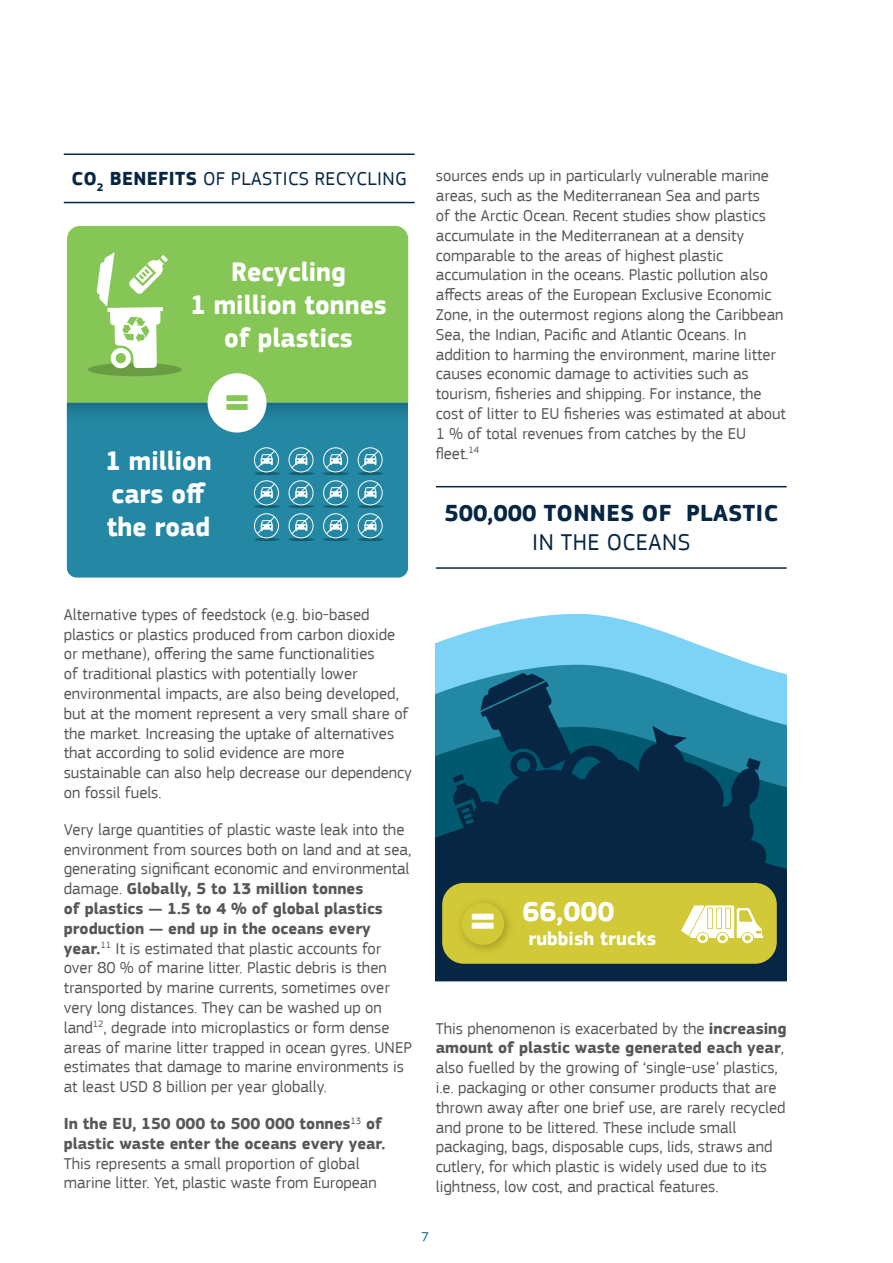
<style>
.page{position:relative;width:893px;height:1263px;background:#fff}
.page>*{position:absolute;margin:0;border:0;box-sizing:border-box;transform-origin:0 0}
.t1{font:700 47.1px "EC Square Sans Pro";color:#86c656}
.t2{font:700 28.5px "EC Square Sans Pro";color:#fff}
.sub_titles_italic{font:700 27.6px/33.2px "EC Square Sans Pro";color:#fff;text-align:center;scale:.96 1}
.Title_1_colonne{font:700 24px/28.8px "EC Square Sans Pro";letter-spacing:.02em;color:#072643;text-align:center}
.Title_1_colonne-2{font:19.5px "EC Square Sans Pro";letter-spacing:.02em;color:#072643}
.t3{font:700 19.5px "EC Square Sans Pro";color:#fff}
.body_text{font:16.5px/19.8px "EC Square Sans Pro";color:#57585a}
.t4{font:13.5px "EC Square Sans Pro";color:#186d86}
.s1{font-weight:700}
.s2{font-weight:400}
.s3{font-size:48px}
</style>
<div class="page">
<hr style="left:64px;top:154px;width:351px;height:1px;background:#072643">
<hr style="left:64px;top:202px;width:351px;height:1px;background:#072643">
<div style="left:67px;top:226px;width:341px;height:177px;background:#86c656"></div>
<svg style="left:67px;top:403px;width:341px;height:175px;background:#2487a3"></svg>
<div style="left:88px;top:363px;width:94px;height:13px;background:#699d43;border-radius:50%"></div>
<svg style="left:97px;top:252px;width:71px;height:116px"></svg>
<div style="left:254px;top:447px;width:25px;height:25px;border:1px solid #fff;border-radius:50%"></div>
<svg style="left:254px;top:450px;width:26px;height:25px"></svg>
<div style="left:289px;top:447px;width:24px;height:25px;border:1px solid #fff;border-radius:50%"></div>
<svg style="left:288px;top:450px;width:26px;height:25px"></svg>
<div style="left:323px;top:447px;width:25px;height:25px;border:1px solid #fff;border-radius:50%"></div>
<svg style="left:323px;top:450px;width:26px;height:25px"></svg>
<div style="left:358px;top:447px;width:25px;height:25px;border:1px solid #fff;border-radius:50%"></div>
<svg style="left:357px;top:450px;width:26px;height:25px"></svg>
<div style="left:254px;top:480px;width:25px;height:25px;border:1px solid #fff;border-radius:50%"></div>
<svg style="left:254px;top:483px;width:26px;height:25px"></svg>
<div style="left:289px;top:480px;width:24px;height:25px;border:1px solid #fff;border-radius:50%"></div>
<svg style="left:288px;top:483px;width:26px;height:25px"></svg>
<div style="left:323px;top:480px;width:25px;height:25px;border:1px solid #fff;border-radius:50%"></div>
<svg style="left:323px;top:483px;width:26px;height:25px"></svg>
<div style="left:358px;top:480px;width:25px;height:25px;border:1px solid #fff;border-radius:50%"></div>
<svg style="left:357px;top:483px;width:26px;height:25px"></svg>
<div style="left:254px;top:513px;width:25px;height:25px;border:1px solid #fff;border-radius:50%"></div>
<svg style="left:254px;top:516px;width:26px;height:25px"></svg>
<div style="left:289px;top:513px;width:24px;height:25px;border:1px solid #fff;border-radius:50%"></div>
<svg style="left:288px;top:516px;width:26px;height:25px"></svg>
<div style="left:323px;top:513px;width:25px;height:25px;border:1px solid #fff;border-radius:50%"></div>
<svg style="left:323px;top:516px;width:26px;height:25px"></svg>
<div style="left:358px;top:513px;width:25px;height:25px;border:1px solid #fff;border-radius:50%"></div>
<svg style="left:357px;top:516px;width:26px;height:25px"></svg>
<div style="left:208px;top:373px;width:59px;height:59px;background:#fff;border-radius:50%"></div>
<hr style="left:436px;top:486px;width:351px;height:1px;background:#072643">
<hr style="left:436px;top:567px;width:351px;height:2px;background:#072643">
<svg style="left:436px;top:614px;width:318px;height:51px;fill:#7cd3f6"></svg>
<svg style="left:436px;top:665px;width:351px;height:62px;background:#66bede"></svg>
<svg style="left:436px;top:727px;width:351px;height:81px;background:#12718a"></svg>
<svg style="left:436px;top:808px;width:351px;height:173px;background:#062b47"></svg>
<svg style="left:453px;top:673px;width:315px;height:193px;background:#134e6a"></svg>
<div style="left:442px;top:883px;width:335px;height:81px;background:#d2c938;border-radius:22px"></div>
<svg style="left:681px;top:905px;width:82px;height:38px"></svg>
<p class="Title_1_colonne-2" style="left:71px;top:167px;width:337px"><span class="s1">CO</span><sub>2</sub> <span class="s1">BENEFITS</span> OF PLASTICS RECYCLING</p>
<p class="sub_titles_italic" style="left:190px;top:256px;width:207px">Recycling<br>1 million tonnes of plastics</p>
<p class="t1" style="left:223px;top:374px;width:29px">=</p>
<p class="sub_titles_italic" style="left:105px;top:445px;width:112px;text-align:left">1 million cars off the road</p>
<p class="body_text" style="left:436px;top:166px;width:352px">sources ends up in particularly vulnerable marine areas, such as the Mediterranean Sea and parts<br>of the Arctic Ocean. Recent studies show plastics accumulate in the Mediterranean at a density comparable to the areas of highest plastic accumulation in the oceans. Plastic pollution also affects areas of the European Exclusive Economic Zone, in the outermost regions along the Caribbean Sea, the Indian, Pacific and Atlantic Oceans. In addition to harming the environment, marine litter causes economic damage to activities such as tourism, fisheries and shipping. For instance, the cost of litter to EU fisheries was estimated at about 1 % of total revenues from catches by the EU fleet.<sup>14</sup></p>
<p class="Title_1_colonne" style="left:444px;top:500px;width:335px">500,000 TONNES OF PLASTIC<br><span class="s2">IN THE OCEANS</span></p>
<p class="body_text" style="left:64px;top:604px;width:350px">Alternative types of feedstock (e.g. bio-based plastics or plastics produced from carbon dioxide or methane), offering the same functionalities<br>of traditional plastics with potentially lower environmental impacts, are also being developed, but at the moment represent a very small share of the market. Increasing the uptake of alternatives that according to solid evidence are more sustainable can also help decrease our dependency on fossil fuels.</p>
<p class="body_text" style="left:64px;top:819px;width:350px">Very large quantities of plastic waste leak into the environment from sources both on land and at sea, generating significant economic and environmental damage. <span class="s1">Globally, 5 to 13 million tonnes<br>of plastics — 1.5 to 4 % of global plastics production — end up in the oceans every year.</span><sup>11</sup> It is estimated that plastic accounts for over 80 % of marine litter. Plastic debris is then transported by marine currents, sometimes over very long distances. They can be washed up on land<sup>12</sup>, degrade into microplastics or form dense areas of marine litter trapped in ocean gyres. UNEP estimates that damage to marine environments is at least USD 8 billion per year globally.</p>
<p class="body_text" style="left:64px;top:1114px;width:323px"><span class="s1">In the EU, 150 000 to 500 000 tonnes</span><sup>13</sup> <span class="s1">of plastic waste enter the oceans every year.<br></span>This represents a small proportion of global marine litter. Yet, plastic waste from European</p>
<p class="t2" style="left:469px;top:895px;width:147px"><span class="s3">=</span> 66,000</p>
<p class="t3" style="left:528px;top:926px;width:129px">rubbish trucks</p>
<p class="body_text" style="left:436px;top:1018px;width:352px">This phenomenon is exacerbated by the <span class="s1">increasing amount of plastic waste generated each year</span>, also fuelled by the growing of ‘single-use’ plastics, i.e. packaging or other consumer products that are thrown away after one brief use, are rarely recycled and prone to be littered. These include small packaging, bags, disposable cups, lids, straws and cutlery, for which plastic is widely used due to its lightness, low cost, and practical features.</p>
<p class="t4" style="left:421px;top:1229px;width:9px">7</p>
</div>
